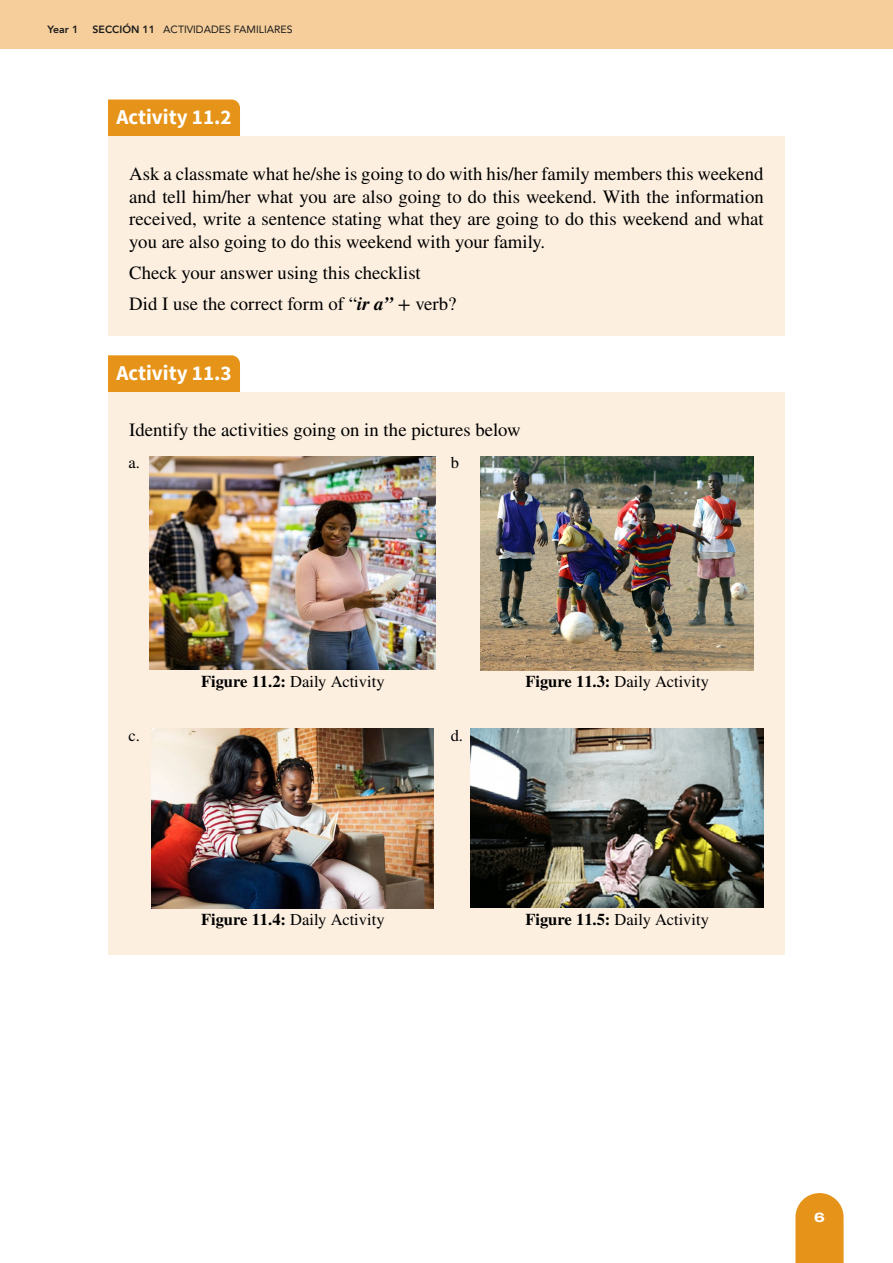
<style>
.page{position:relative;width:893px;height:1263px;background:#fff}
.page>*{position:absolute;margin:0;border:0;box-sizing:border-box;transform-origin:0 0}
.t1{font:700 21px "Source Sans Pro";color:#fff}
.t2{font:18.75px/22.5px "STIX General";color:#000;text-align:justify}
.t3{font:16.5px "STIX General";color:#000}
.t4{font:800 13.5px "Archivo Expanded";color:#fff}
.t5{font:10.5px "Avenir";color:#1a1a1a}
.t6{font:800 10.5px "Avenir";color:#1a1a1a}
.s1{font-weight:800}
.s2{font-weight:700;font-style:italic}
.s3{font-weight:700}
</style>
<div class="page">
<div style="left:0;top:0;width:893px;height:49px;background:#f5ce9b"></div>
<svg style="left:795px;top:1193px;width:49px;height:70px;background:#e89d2e"></svg>
<div style="left:108px;top:99px;width:132px;height:38px;background:#e69419"></div>
<div style="left:108px;top:137px;width:677px;height:137px;background:#fcefe0"></div>
<div style="left:108px;top:266px;width:677px;height:70px;background:#fcefe0"></div>
<div style="left:108px;top:355px;width:132px;height:37px;background:#e69419"></div>
<div style="left:108px;top:392px;width:677px;height:70px;background:#fcefe0"></div>
<div style="left:108px;top:423px;width:677px;height:307px;background:#fcefe0"></div>
<div style="left:108px;top:696px;width:677px;height:258px;background:#fcefe0"></div>
<img style="left:150px;top:456px;width:286px;height:214px">
<img style="left:480px;top:456px;width:274px;height:215px">
<img style="left:152px;top:728px;width:282px;height:180px">
<img style="left:471px;top:728px;width:293px;height:179px">
<p class="t6" style="left:48px;top:21px;width:32px">Year 1</p>
<p class="t5" style="left:93px;top:21px;width:201px"><span class="s1">SECCIÓN 11</span> ACTIVIDADES FAMILIARES</p>
<p class="t1" style="left:117px;top:103px;width:116px">Activity 11.2</p>
<p class="t2" style="left:129px;top:164px;width:636px">Ask a classmate what he/she is going to do with his/her family members this weekend and tell him/her what you are also going to do this weekend. With the information received, write a sentence stating what they are going to do this weekend and what you are also going to do this weekend with your family.</p>
<p class="t2" style="left:129px;top:258px;width:329px;line-height:31px">Check your answer using this checklist<br>Did I use the correct form of “<span class="s2">ir a”</span> + verb?</p>
<p class="t1" style="left:117px;top:358px;width:116px">Activity 11.3</p>
<p class="t2" style="left:129px;top:419px;width:393px">Identify the activities going on in the pictures below</p>
<p class="t3" style="left:128px;top:452px;width:13px">a.</p>
<p class="t3" style="left:451px;top:452px;width:10px">b</p>
<p class="t3" style="left:201px;top:670px;width:185px"><span class="s3">Figure 11.2:</span> Daily Activity</p>
<p class="t3" style="left:525px;top:670px;width:185px"><span class="s3">Figure 11.3:</span> Daily Activity</p>
<p class="t3" style="left:128px;top:724px;width:13px">c.</p>
<p class="t3" style="left:451px;top:724px;width:14px">d.</p>
<p class="t3" style="left:201px;top:908px;width:185px"><span class="s3">Figure 11.4:</span> Daily Activity</p>
<p class="t3" style="left:525px;top:908px;width:185px"><span class="s3">Figure 11.5:</span> Daily Activity</p>
<p class="t4" style="left:814px;top:1207px;width:12px">6</p>
</div>
